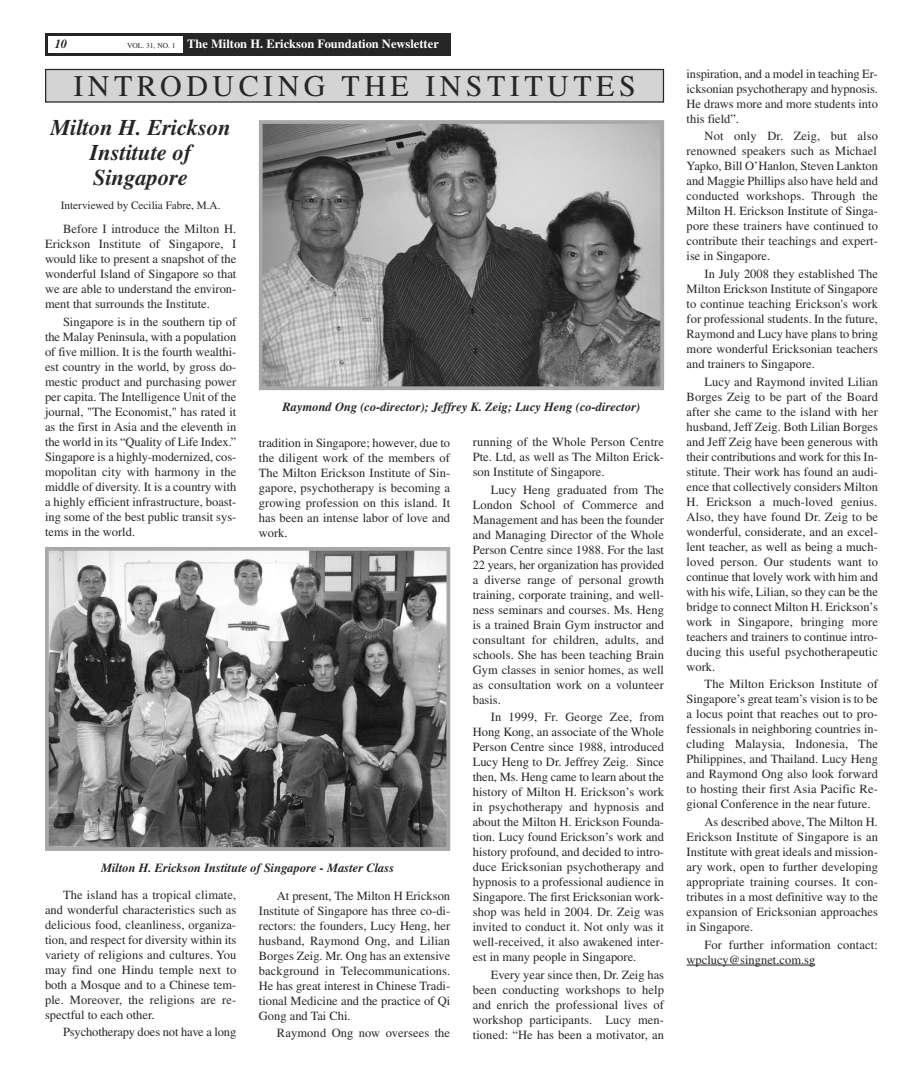
<style>
.page{position:relative;width:923px;height:1080px;background:#fff}
.page>*{position:absolute;margin:0;border:0;box-sizing:border-box;transform-origin:0 0}
.t1{font:30px "Times";letter-spacing:.15em;color:#272627}
.t2{font:italic 700 22.5px/25px "Times";color:#272627;text-align:center}
.t3{font:12.5px/15px "Times";color:#272627;text-align:justify}
.t4{font:italic 700 12.5px "Times";color:#272627}
.t5{font:700 12.5px "Times";color:#fff}
.t6{font:11.25px "Times";color:#272627}
.s1{font-weight:400;font-size:7.5px;color:#272627}
</style>
<div class="page">
<div style="left:45px;top:34px;width:405px;height:22px;background:#272627"></div>
<div style="left:48px;top:37px;width:134px;height:16px;background:#fff"></div>
<div style="left:46px;top:70px;width:617px;height:32px;background:#d4d4d4"></div>
<div style="left:45px;top:69px;width:619px;height:34px;border:1px solid #272627"></div>
<hr style="left:686px;top:965px;width:129px;height:1px;background:#272627">
<img style="left:264px;top:125px;width:395px;height:260px">
<div style="left:259px;top:120px;width:405px;height:270px;border:4px solid #a9a8a9"></div>
<img style="left:50px;top:552px;width:395px;height:294px">
<div style="left:45px;top:547px;width:405px;height:304px;border:4px solid #a9a8a9"></div>
<p class="t4" style="left:55px;top:39px;width:14px">10</p>
<p class="t5" style="left:127px;top:40px;width:313px"><span class="s1">VOL. 31, NO. 1</span> The Milton H. Erickson Foundation Newsletter</p>
<h1 class="t1" style="left:73px;top:76px;width:563px">INTRODUCING THE INSTITUTES</h1>
<p class="t3" style="left:686px;top:67px;width:193px">inspiration, and a model in teaching Er&shy;icksonian psychotherapy and hypnosis.<br>He draws more and more students into this field”.</p>
<p class="t3" style="left:686px;top:130px;width:193px;text-indent:18px">Not only Dr. Zeig, but also renowned speakers such as Michael Yapko, Bill O’Hanlon, Steven Lankton and Maggie Phillips also have held and conducted workshops. Through the Milton H. Erickson Institute of Singa&shy;pore these trainers have continued to contribute their teachings and expert&shy;ise in Singapore.</p>
<p class="t3" style="left:686px;top:268px;width:193px;text-indent:18px">In July 2008 they established The Milton Erickson Institute of Singapore to continue teaching Erickson's work for professional students. In the future, Raymond and Lucy have plans to bring more wonderful Ericksonian teachers and trainers to Singapore.</p>
<p class="t3" style="left:686px;top:375px;width:193px;text-indent:18px">Lucy and Raymond invited Lilian Borges Zeig to be part of the Board after she came to the island with her husband, Jeff Zeig. Both Lilian Borges and Jeff Zeig have been generous with their contributions and work for this In&shy;stitute. Their work has found an audi&shy;ence that collectively considers Milton H. Erickson a much-loved genius.<br>Also, they have found Dr. Zeig to be wonderful, considerate, and an excel&shy;lent teacher, as well as being a much&shy;loved person. Our students want to continue that lovely work with him and with his wife, Lilian, so they can be the bridge to connect Milton H. Erickson’s work in Singapore, bringing more teachers and trainers to continue intro&shy;ducing this useful psychotherapeutic work.</p>
<p class="t3" style="left:686px;top:678px;width:193px;text-indent:18px">The Milton Erickson Institute of Singapore’s great team’s vision is to be a locus point that reaches out to pro&shy;fessionals in neighboring countries in&shy;cluding Malaysia, Indonesia, The Philippines, and Thailand. Lucy Heng and Raymond Ong also look forward to hosting their first Asia Pacific Re&shy;gional Conference in the near future.</p>
<p class="t3" style="left:686px;top:816px;width:193px;text-indent:18px">As described above, The Milton H.<br>Erickson Institute of Singapore is an Institute with great ideals and mission&shy;ary work, open to further developing appropriate training courses. It con&shy;tributes in a most definitive way to the expansion of Ericksonian approaches in Singapore.</p>
<p class="t3" style="left:686px;top:938px;width:193px;text-indent:18px">For further information contact: wpclucy@singnet.com.sg</p>
<h2 class="t2" style="left:50px;top:117px;width:182px">Milton H. Erickson<br>Institute of<br>Singapore</h2>
<p class="t6" style="left:61px;top:202px;width:161px">Interviewed by Cecilia Fabre, M.A.</p>
<p class="t3" style="left:45px;top:223px;width:193px;text-indent:18px">Before I introduce the Milton H.<br>Erickson Institute of Singapore, I would like to present a snapshot of the wonderful Island of Singapore so that we are able to understand the environ&shy;ment that surrounds the Institute.</p>
<p class="t3" style="left:45px;top:316px;width:193px;text-indent:18px">Singapore is in the southern tip of the Malay Peninsula, with a population of five million. It is the fourth wealthi&shy;est country in the world, by gross do&shy;mestic product and purchasing power per capita. The Intelligence Unit of the journal, "The Economist," has rated it as the first in Asia and the eleventh in the world in its “Quality of Life Index.” Singapore is a highly-modernized, cos&shy;mopolitan city with harmony in the middle of diversity. It is a country with a highly efficient infrastructure, boast&shy;ing some of the best public transit sys&shy;tems in the world.</p>
<p class="t4" style="left:282px;top:402px;width:359px">Raymond Ong (co-director); Jeffrey K. Zeig; Lucy Heng (co-director)</p>
<p class="t3" style="left:473px;top:435px;width:193px">running of the Whole Person Centre Pte. Ltd, as well as The Milton Erick&shy;son Institute of Singapore.</p>
<p class="t3" style="left:473px;top:483px;width:193px;text-indent:18px">Lucy Heng graduated from The London School of Commerce and Management and has been the founder and Managing Director of the Whole Person Centre since 1988. For the last 22 years, her organization has provided a diverse range of personal growth training, corporate training, and well&shy;ness seminars and courses. Ms. Heng is a trained Brain Gym instructor and consultant for children, adults, and schools. She has been teaching Brain Gym classes in senior homes, as well as consultation work on a volunteer basis.</p>
<p class="t3" style="left:473px;top:711px;width:193px;text-indent:18px">In 1999, Fr. George Zee, from Hong Kong, an associate of the Whole Person Centre since 1988, introduced Lucy Heng to Dr. Jeffrey Zeig. Since then, Ms. Heng came to learn about the history of Milton H. Erickson’s work in psychotherapy and hypnosis and about the Milton H. Erickson Founda&shy;tion. Lucy found Erickson’s work and history profound, and decided to intro&shy;duce Ericksonian psychotherapy and hypnosis to a professional audience in Singapore. The first Ericksonian work&shy;shop was held in 2004. Dr. Zeig was invited to conduct it. Not only was it well-received, it also awakened inter&shy;est in many people in Singapore.</p>
<p class="t3" style="left:473px;top:969px;width:193px;text-indent:18px">Every year since then, Dr. Zeig has been conducting workshops to help and enrich the professional lives of workshop participants. Lucy men&shy;tioned: “He has been a motivator, an</p>
<p class="t3" style="left:259px;top:436px;width:193px">tradition in Singapore; however, due to the diligent work of the members of The Milton Erickson Institute of Sin&shy;gapore, psychotherapy is becoming a growing profession on this island. It has been an intense labor of love and work.</p>
<p class="t4" style="left:101px;top:863px;width:295px">Milton H. Erickson Institute of Singapore - Master Class</p>
<p class="t3" style="left:45px;top:888px;width:193px;text-indent:18px">The island has a tropical climate, and wonderful characteristics such as delicious food, cleanliness, organiza&shy;tion, and respect for diversity within its variety of religions and cultures. You may find one Hindu temple next to both a Mosque and to a Chinese tem&shy;ple. Moreover, the religions are re&shy;spectful to each other.</p>
<p class="t3" style="left:63px;top:1026px;width:175px">Psychotherapy does not have a long</p>
<p class="t3" style="left:259px;top:889px;width:193px;text-indent:18px">At present, The Milton H Erickson Institute of Singapore has three co-di&shy;rectors: the founders, Lucy Heng, her husband, Raymond Ong, and Lilian Borges Zeig. Mr. Ong has an extensive background in Telecommunications.<br>He has great interest in Chinese Tradi&shy;tional Medicine and the practice of Qi Gong and Tai Chi.</p>
<p class="t3" style="left:277px;top:1027px;width:175px">Raymond Ong now oversees the</p>
</div>
